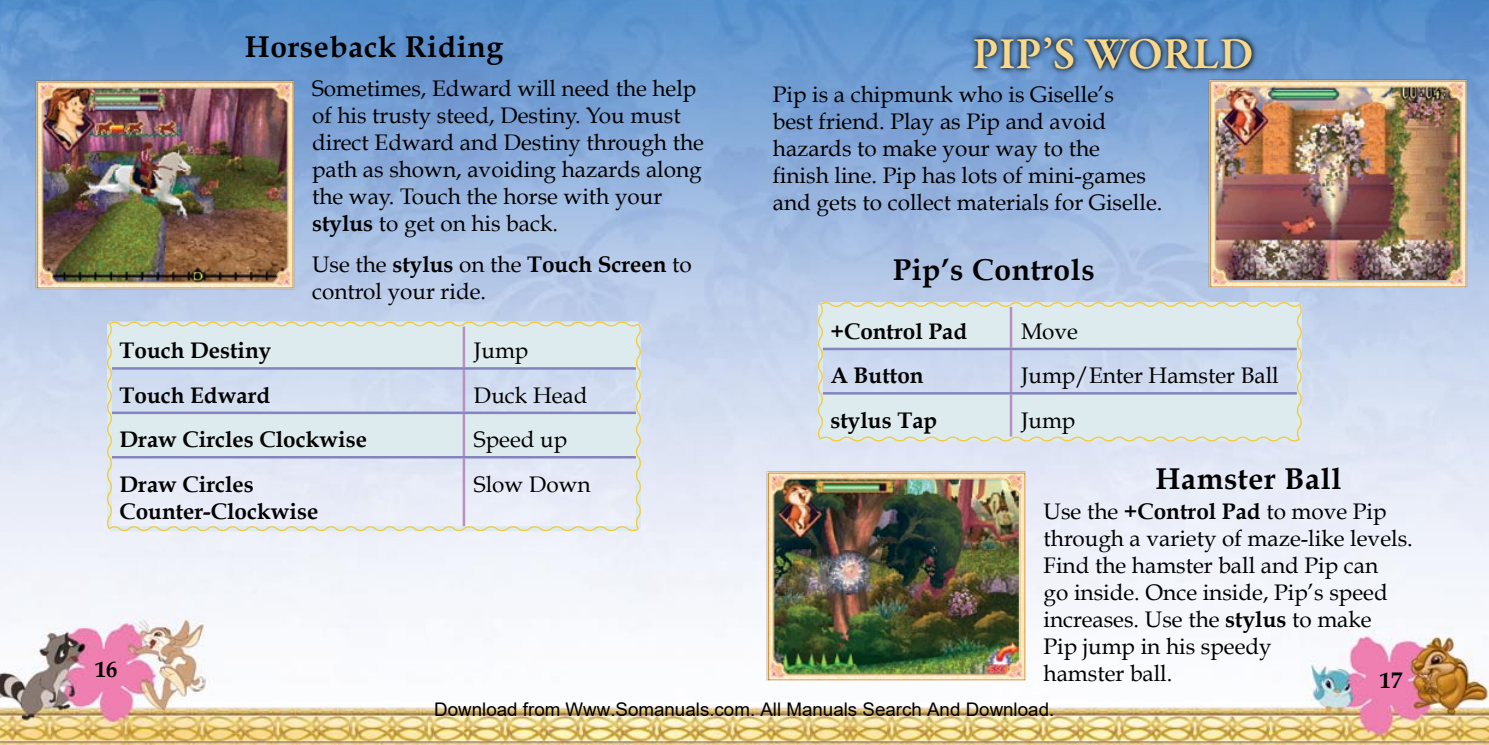
<style>
.page{position:relative;width:1489px;height:745px;background:#fff}
.page>*{position:absolute;margin:0;border:0;box-sizing:border-box;transform-origin:0 0}
.t1{font:600 45px "Garamond Premr Pro";color:#f8d98c}
.t2{font:700 30px "Book Antiqua";letter-spacing:.02em;color:#000}
.t3{font:22.5px/27px "Book Antiqua";color:#000}
.t4{font:700 22.5px/27px "Book Antiqua";color:#000}
.t5{font:18.75px "Arial";color:#000}
.s1{font-weight:700}
</style>
<div class="page">
<img style="left:0;top:0;width:1488px;height:744px">
<svg style="left:105px;top:319px;width:537px;height:213px"></svg>
<hr style="left:462px;top:326px;width:3px;height:41px;background:#b890c2">
<hr style="left:462px;top:369px;width:3px;height:42px;background:#b890c2">
<hr style="left:462px;top:414px;width:3px;height:41px;background:#b890c2">
<hr style="left:462px;top:458px;width:3px;height:68px;background:#b890c2">
<hr style="left:112px;top:367px;width:352px;height:2px;background:#8484bf">
<hr style="left:464px;top:367px;width:172px;height:2px;background:#8484bf">
<hr style="left:112px;top:411px;width:352px;height:3px;background:#8484bf">
<hr style="left:464px;top:411px;width:172px;height:3px;background:#8484bf">
<hr style="left:112px;top:455px;width:352px;height:3px;background:#8484bf">
<hr style="left:464px;top:455px;width:172px;height:3px;background:#8484bf">
<svg style="left:816px;top:300px;width:487px;height:143px"></svg>
<hr style="left:1009px;top:307px;width:3px;height:40px;background:#b890c2">
<hr style="left:1009px;top:350px;width:3px;height:42px;background:#b890c2">
<hr style="left:1009px;top:394px;width:3px;height:42px;background:#b890c2">
<hr style="left:822px;top:347px;width:188px;height:3px;background:#8484bf">
<hr style="left:1010px;top:347px;width:286px;height:3px;background:#8484bf">
<hr style="left:822px;top:392px;width:188px;height:2px;background:#8484bf">
<hr style="left:1010px;top:392px;width:286px;height:2px;background:#8484bf">
<svg style="left:968px;top:31px;width:290px;height:44px"></svg>
<img style="left:35px;top:80px;width:259px;height:209px">
<img style="left:765px;top:471px;width:260px;height:209px">
<img style="left:1207px;top:79px;width:260px;height:209px">
<h2 class="t2" style="left:245px;top:29px;width:260px">Horseback Riding</h2>
<p class="t3" style="left:312px;top:75px;width:393px">Sometimes, Edward will need the help of his trusty steed, Destiny. You must direct Edward and Destiny through the path as shown, avoiding hazards along the way. Touch the horse with your <span class="s1">stylus</span> to get on his back.</p>
<p class="t3" style="left:312px;top:251px;width:381px">Use the <span class="s1">stylus</span> on the <span class="s1">Touch Screen</span> to control your ride.</p>
<p class="t4" style="left:119px;top:337px;width:153px">Touch Destiny</p>
<p class="t3" style="left:474px;top:337px;width:56px">Jump</p>
<p class="t4" style="left:119px;top:381px;width:152px">Touch Edward</p>
<p class="t3" style="left:474px;top:381px;width:115px">Duck Head</p>
<p class="t4" style="left:119px;top:426px;width:249px">Draw Circles Clockwise</p>
<p class="t3" style="left:474px;top:426px;width:95px">Speed up</p>
<p class="t4" style="left:119px;top:470px;width:200px">Draw Circles<br>Counter-Clockwise</p>
<p class="t3" style="left:474px;top:470px;width:118px">Slow Down</p>
<p class="t4" style="left:95px;top:656px;width:12px">16</p>
<h1 class="t1" style="left:972px;top:26px;width:282px">PIP’S WORLD</h1>
<p class="t3" style="left:772px;top:81px;width:391px">Pip is a chipmunk who is Giselle’s<br>best friend. Play as Pip and avoid hazards to make your way to the<br>finish line. Pip has lots of mini-games and gets to collect materials for Giselle.</p>
<h2 class="t2" style="left:892px;top:252px;width:203px">Pip’s Controls</h2>
<p class="t4" style="left:830px;top:318px;width:138px">+Control Pad</p>
<p class="t3" style="left:1020px;top:317px;width:59px">Move</p>
<p class="t4" style="left:830px;top:362px;width:95px">A Button</p>
<p class="t3" style="left:1020px;top:362px;width:259px">Jump/Enter Hamster Ball</p>
<p class="t4" style="left:830px;top:406px;width:108px">stylus Tap</p>
<p class="t3" style="left:1020px;top:406px;width:56px">Jump</p>
<h2 class="t2" style="left:1155px;top:460px;width:187px">Hamster Ball</h2>
<p class="t3" style="left:1043px;top:497px;width:371px">Use the <span class="s1">+Control Pad</span> to move Pip through a variety of maze-like levels.<br>Find the hamster ball and Pip can<br>go inside. Once inside, Pip’s speed increases. Use the <span class="s1">stylus</span> to make<br>Pip jump in his speedy<br>hamster ball.</p>
<p class="t4" style="left:1379px;top:666px;width:13px">17</p>
<p class="t5" style="left:434px;top:698px;width:621px">Download from Www.Somanuals.com. All Manuals Search And Download.</p>
</div>
